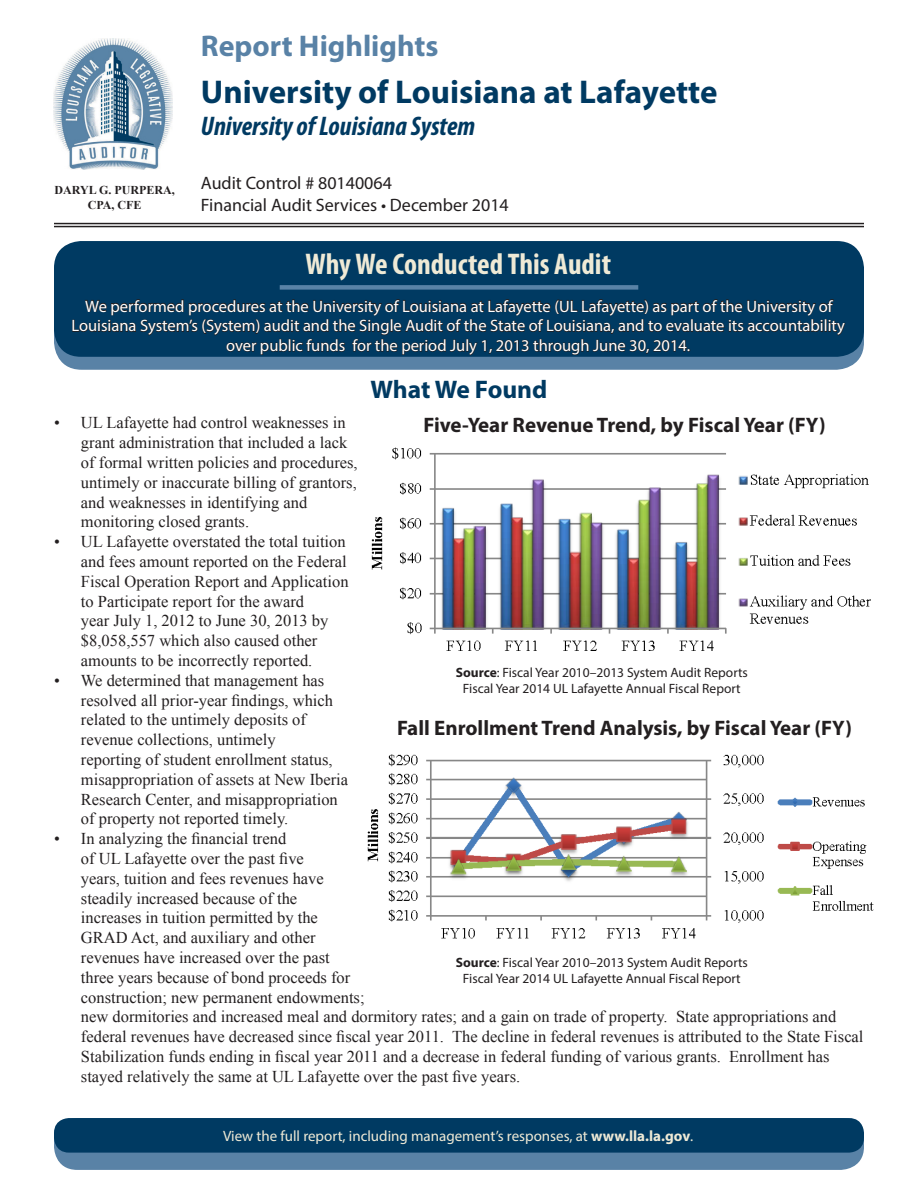
<style>
.page{position:relative;width:918px;height:1188px;background:#fff}
.page>*{position:absolute;margin:0;border:0;box-sizing:border-box;transform-origin:0 0}
.t1{font:700 33px "Myriad Pro";color:#003a62}
.t2{font:700 condensed 30px "Myriad Pro";color:#efead6}
.t3{font:700 30px "Myriad Pro";color:#5982a6}
.t4{font:italic 700 condensed 27px "Myriad Pro";color:#003a62}
.t5{font:700 25.5px "Myriad Pro";letter-spacing:-.005em;color:#003a62}
.t6{font:700 21px "Myriad Pro";color:#231f20}
.t7{font:18px/21.6px "Myriad Pro";color:#231f20}
.t8{font:16.5px/19.8px "Times New Roman";color:#231f20}
.t9{font:16.5px/19.8px "Myriad Pro";color:#fff;text-align:center}
.t10{font:15px "Myriad Pro";color:#efead6}
.t11{font:13.5px/16.2px "Myriad Pro";color:#231f20;text-align:center}
.t12{font:700 12px/14.4px "Times New Roman";color:#231f20;text-align:center}
.s1{font-weight:700}
</style>
<div class="page">
<div style="left:55px;top:1119px;width:808px;height:50px;background:#5982a6;border-radius:23px"></div>
<div style="left:54px;top:1118px;width:810px;height:52px;border:2px solid #5982a6;border-radius:23px"></div>
<div style="left:54px;top:1118px;width:810px;height:35px;background:#003a62;border-radius:15px"></div>
<div style="left:54px;top:241px;width:810px;height:116px;background:#003a62;border-radius:27px"></div>
<svg style="left:72px;top:286px;width:774px;height:83px"></svg>
<div style="left:280px;top:285px;width:358px;height:5px;background:#5982a6"></div>
<img style="left:54px;top:39px;width:118px;height:131px">
<hr style="left:54px;top:223px;width:810px;height:1px;background:#231f20">
<hr style="left:54px;top:226px;width:810px;height:1px;background:#231f20">
<img style="left:371px;top:447px;width:500px;height:204px">
<img style="left:367px;top:754px;width:507px;height:185px">
<p class="t12" style="left:55px;top:183px;width:122px">DARYL G. PURPERA,<br>CPA, CFE</p>
<h2 class="t3" style="left:201px;top:27px;width:239px">Report Highlights</h2>
<h1 class="t1" style="left:201px;top:70px;width:518px">University of Louisiana at Lafayette</h1>
<h3 class="t4" style="left:201px;top:110px;width:276px">University of Louisiana System</h3>
<p class="t7" style="left:201px;top:172px;width:310px">Audit Control # 80140064<br>Financial Audit Services • December 2014</p>
<h2 class="t2" style="left:305px;top:245px;width:307px">Why We Conducted This Audit</h2>
<p class="t9" style="left:72px;top:296px;width:775px">We performed procedures at the University of Louisiana at Lafayette (UL Lafayette) as part of the University of<br>Louisiana System’s (System) audit and the Single Audit of the State of Louisiana, and to evaluate its accountability over public funds for the period July 1, 2013 through June 30, 2014.</p>
<h3 class="t5" style="left:371px;top:373px;width:178px">What We Found</h3>
<p class="t8" style="left:81px;top:413px;width:278px;text-indent:-27px">• UL Lafayette had control weaknesses in grant administration that included a lack of formal written policies and procedures, untimely or inaccurate billing of grantors, and weaknesses in identifying and monitoring closed grants.</p>
<p class="t8" style="left:81px;top:531px;width:269px;text-indent:-27px">• UL Lafayette overstated the total tuition and fees amount reported on the Federal Fiscal Operation Report and Application to Participate report for the award<br>year July 1, 2012 to June 30, 2013 by $8,058,557 which also caused other amounts to be incorrectly reported.</p>
<p class="t8" style="left:81px;top:670px;width:269px;text-indent:-27px">• We determined that management has resolved all prior-year findings, which related to the untimely deposits of revenue collections, untimely<br>reporting of student enrollment status, misappropriation of assets at New Iberia Research Center, and misappropriation of property not reported timely.</p>
<p class="t8" style="left:81px;top:828px;width:784px;text-indent:-27px">• In analyzing the financial trend<br>of UL Lafayette over the past five<br>years, tuition and fees revenues have<br>steadily increased because of the<br>increases in tuition permitted by the<br>GRAD Act, and auxiliary and other<br>revenues have increased over the past<br>three years because of bond proceeds for<br>construction; new permanent endowments;<br>new dormitories and increased meal and dormitory rates; and a gain on trade of property. State appropriations and federal revenues have decreased since fiscal year 2011. The decline in federal revenues is attributed to the State Fiscal Stabilization funds ending in fiscal year 2011 and a decrease in federal funding of various grants. Enrollment has stayed relatively the same at UL Lafayette over the past five years.</p>
<p class="t6" style="left:423px;top:411px;width:404px">Five-Year Revenue Trend, by Fiscal Year (FY)</p>
<p class="t11" style="left:456px;top:664px;width:294px"><span class="s1">Source</span>: Fiscal Year 2010–2013 System Audit Reports<br>Fiscal Year 2014 UL Lafayette Annual Fiscal Report</p>
<p class="t6" style="left:397px;top:714px;width:457px">Fall Enrollment Trend Analysis, by Fiscal Year (FY)</p>
<p class="t11" style="left:456px;top:954px;width:294px"><span class="s1">Source</span>: Fiscal Year 2010–2013 System Audit Reports<br>Fiscal Year 2014 UL Lafayette Annual Fiscal Report</p>
<p class="t10" style="left:223px;top:1127px;width:472px">View the full report, including management’s responses, at <span class="s1">www.lla.la.gov</span>.</p>
</div>
